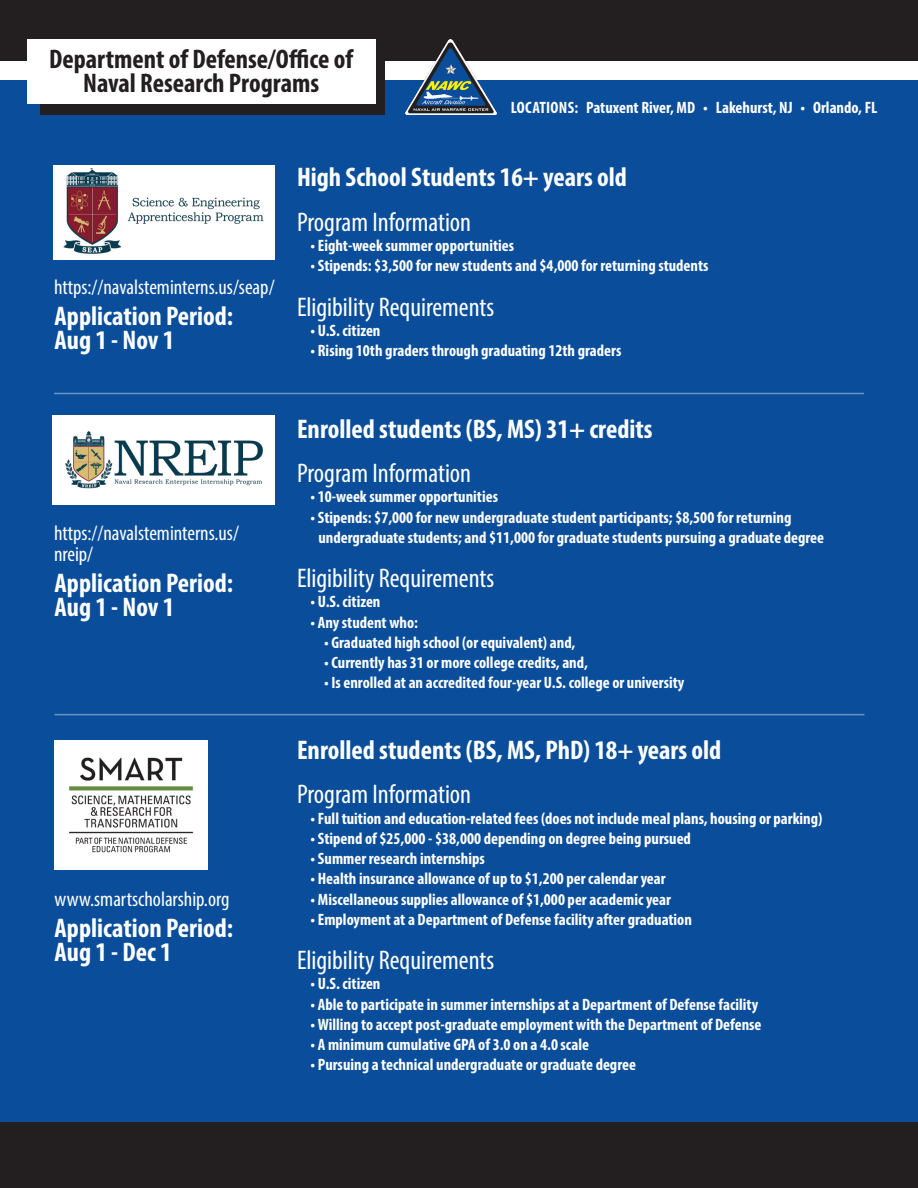
<style>
.page{position:relative;width:918px;height:1188px;background:#fff}
.page>*{position:absolute;margin:0;border:0;box-sizing:border-box;transform-origin:0 0}
.t1{font:700 condensed 27px "Myriad Pro";color:#fff}
.t2{font:condensed 27px "Myriad Pro";color:#fff}
.t3{font:700 condensed 27px/24px "Myriad Pro";color:#231f20;text-align:center}
.t4{font:condensed 21px/21px "Myriad Pro";color:#fff}
.t5{font:700 condensed 16.5px/20.2px "Myriad Pro";color:#fff}
</style>
<div class="page">
<div style="left:0;top:54px;width:918px;height:1134px;background:#0a4e9b"></div>
<div style="left:0;top:0;width:918px;height:77px;background:#231f20"></div>
<div style="left:0;top:1122px;width:918px;height:66px;background:#231f20"></div>
<div style="left:53px;top:415px;width:222px;height:89px;background:#fff"></div>
<img style="left:65px;top:431px;width:198px;height:58px">
<div style="left:0;top:61px;width:918px;height:19px;background:#fff"></div>
<div style="left:41px;top:51px;width:344px;height:64px;background:#231f20"></div>
<div style="left:27px;top:39px;width:348px;height:65px;background:#fff"></div>
<img style="left:54px;top:165px;width:221px;height:95px">
<img style="left:54px;top:741px;width:154px;height:128px">
<img style="left:406px;top:39px;width:90px;height:76px">
<hr style="left:54px;top:393px;width:810px;height:1px;background:#fff">
<hr style="left:54px;top:714px;width:810px;height:1px;background:#fff">
<p class="t3" style="left:49px;top:47px;width:305px">Department of Defense/Office of<br>Naval Research Programs</p>
<p class="t5" style="left:511px;top:97px;width:368px">LOCATIONS: Patuxent River, MD • Lakehurst, NJ • Orlando, FL</p>
<p class="t4" style="left:54px;top:276px;width:222px">https://navalsteminterns.us/seap/</p>
<p class="t1" style="left:55px;top:299px;width:180px">Application Period:</p>
<p class="t1" style="left:55px;top:323px;width:121px">Aug 1 - Nov 1</p>
<p class="t4" style="left:54px;top:522px;width:186px">https://navalsteminterns.us/ nreip/</p>
<p class="t1" style="left:55px;top:566px;width:180px">Application Period:</p>
<p class="t1" style="left:55px;top:590px;width:121px">Aug 1 - Nov 1</p>
<p class="t4" style="left:55px;top:889px;width:176px">www.smartscholarship.org</p>
<p class="t1" style="left:55px;top:911px;width:180px">Application Period:</p>
<p class="t1" style="left:55px;top:935px;width:119px">Aug 1 - Dec 1</p>
<p class="t1" style="left:297px;top:160px;width:331px">High School Students 16+ years old</p>
<p class="t2" style="left:297px;top:206px;width:176px">Program Information</p>
<p class="t5" style="left:310px;top:235px;width:205px">• Eight-week summer opportunities</p>
<p class="t5" style="left:310px;top:255px;width:400px">• Stipends: $3,500 for new students and $4,000 for returning students</p>
<p class="t2" style="left:297px;top:290px;width:199px">Eligibility Requirements</p>
<p class="t5" style="left:310px;top:320px;width:72px">• U.S. citizen</p>
<p class="t5" style="left:310px;top:340px;width:312px">• Rising 10th graders through graduating 12th graders</p>
<p class="t1" style="left:297px;top:412px;width:357px">Enrolled students (BS, MS) 31+ credits</p>
<p class="t2" style="left:297px;top:457px;width:176px">Program Information</p>
<p class="t5" style="left:310px;top:486px;width:189px">• 10-week summer opportunities</p>
<p class="t5" style="left:318px;top:507px;width:507px;text-indent:-8px">• Stipends: $7,000 for new undergraduate student participants; $8,500 for returning undergraduate students; and $11,000 for graduate students pursuing a graduate degree</p>
<p class="t2" style="left:297px;top:562px;width:199px">Eligibility Requirements</p>
<p class="t5" style="left:310px;top:591px;width:72px">• U.S. citizen</p>
<p class="t5" style="left:310px;top:612px;width:109px">• Any student who:</p>
<p class="t5" style="left:324px;top:632px;width:253px">• Graduated high school (or equivalent) and,</p>
<p class="t5" style="left:324px;top:652px;width:265px">• Currently has 31 or more college credits, and,</p>
<p class="t5" style="left:324px;top:672px;width:362px">• Is enrolled at an accredited four-year U.S. college or university</p>
<p class="t1" style="left:297px;top:733px;width:426px">Enrolled students (BS, MS, PhD) 18+ years old</p>
<p class="t2" style="left:297px;top:778px;width:176px">Program Information</p>
<p class="t5" style="left:310px;top:808px;width:513px">• Full tuition and education-related fees (does not include meal plans, housing or parking)</p>
<p class="t5" style="left:310px;top:828px;width:382px">• Stipend of $25,000 - $38,000 depending on degree being pursued</p>
<p class="t5" style="left:310px;top:848px;width:176px">• Summer research internships</p>
<p class="t5" style="left:310px;top:868px;width:357px">• Health insurance allowance of up to $1,200 per calendar year</p>
<p class="t5" style="left:310px;top:889px;width:362px">• Miscellaneous supplies allowance of $1,000 per academic year</p>
<p class="t5" style="left:310px;top:909px;width:383px">• Employment at a Department of Defense facility after graduation</p>
<p class="t2" style="left:297px;top:944px;width:199px">Eligibility Requirements</p>
<p class="t5" style="left:310px;top:973px;width:72px">• U.S. citizen</p>
<p class="t5" style="left:310px;top:994px;width:449px">• Able to participate in summer internships at a Department of Defense facility</p>
<p class="t5" style="left:310px;top:1014px;width:453px">• Willing to accept post-graduate employment with the Department of Defense</p>
<p class="t5" style="left:310px;top:1034px;width:280px">• A minimum cumulative GPA of 3.0 on a 4.0 scale</p>
<p class="t5" style="left:310px;top:1054px;width:327px">• Pursuing a technical undergraduate or graduate degree</p>
</div>
